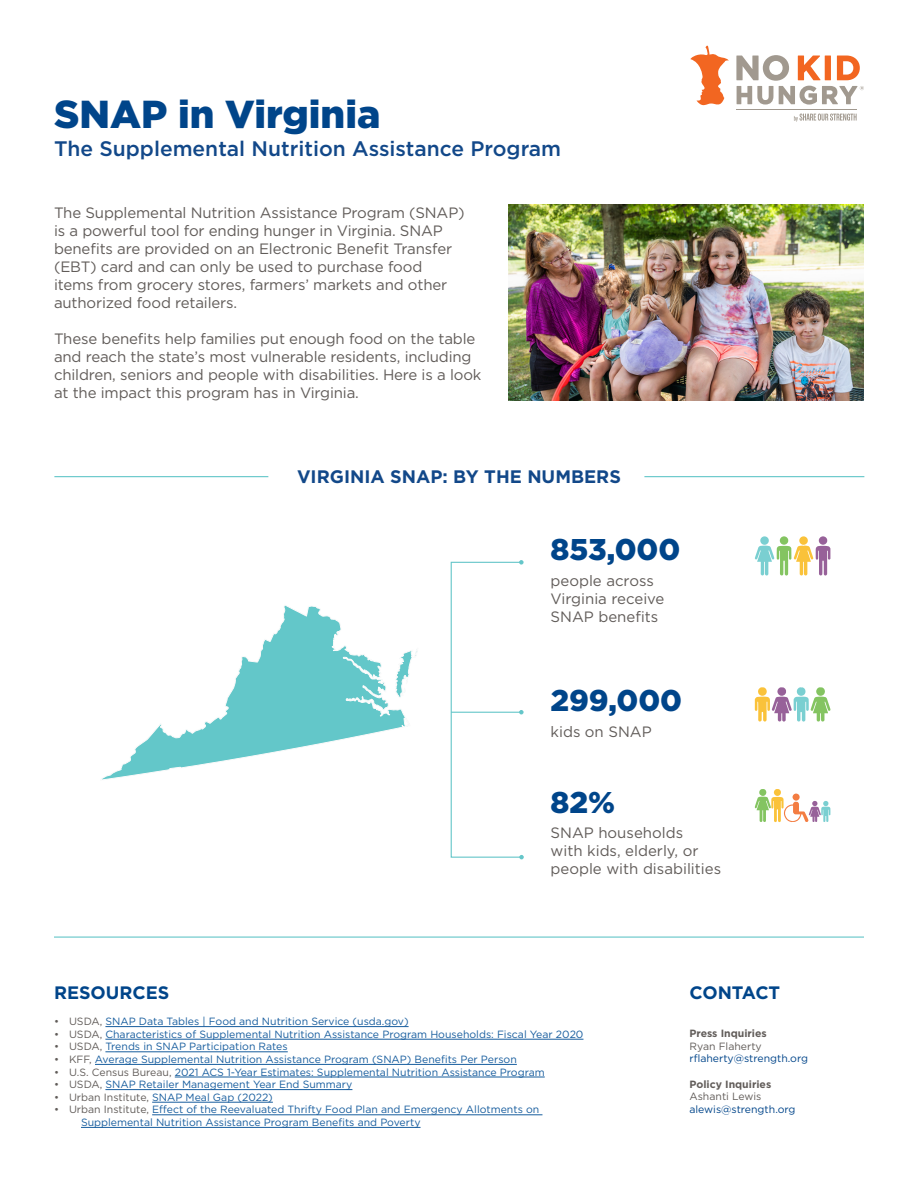
<style>
.page{position:relative;width:918px;height:1188px;background:#fff}
.page>*{position:absolute;margin:0;border:0;box-sizing:border-box;transform-origin:0 0}
.t1{font:900 39px "Gotham";color:#00458a}
.Gotham_20_Black{font:900 30px "Gotham";color:#00458a}
.t2{font:500 21px "Gotham";color:#124889}
.Gotham_12_Bold{font:700 18.15px "Gotham";color:#124889}
.t3{font:700 18px "Gotham";color:#00458a}
.t4{font:15px/18px "Gotham";letter-spacing:-.01em;color:#615c59}
.t5{font:10.5px/12.6px "Gotham";color:#175d9e}
.t6{font:10.5px "Gotham";color:#00458a}
.t7{font:700 10.5px "Gotham";color:#615c59}
.t8{font:10.5px "Gotham";color:#615c59}
.s1{color:#615c59}
</style>
<div class="page">
<hr style="left:737px;top:109px;width:120px;height:1px;background:#a1998f">
<svg style="left:690px;top:45px;width:39px;height:61px"></svg>
<svg style="left:736px;top:55px;width:128px;height:50px"></svg>
<svg style="left:794px;top:114px;width:63px;height:8px"></svg>
<img style="left:509px;top:205px;width:355px;height:195px">
<hr style="left:105px;top:1026px;width:304px;height:1px;background:#175d9e">
<hr style="left:105px;top:1039px;width:478px;height:1px;background:#175d9e">
<hr style="left:105px;top:1052px;width:183px;height:1px;background:#175d9e">
<hr style="left:95px;top:1064px;width:422px;height:1px;background:#175d9e">
<hr style="left:175px;top:1077px;width:370px;height:1px;background:#175d9e">
<hr style="left:105px;top:1089px;width:247px;height:1px;background:#175d9e">
<hr style="left:152px;top:1102px;width:121px;height:1px;background:#175d9e">
<hr style="left:152px;top:1115px;width:390px;height:1px;background:#175d9e">
<hr style="left:81px;top:1127px;width:340px;height:1px;background:#175d9e">
<div style="left:451px;top:562px;width:71px;height:296px;border:1px solid #65c6c9"></div>
<svg style="left:519px;top:560px;width:5px;height:5px"></svg>
<svg style="left:519px;top:855px;width:5px;height:4px"></svg>
<hr style="left:451px;top:712px;width:70px;height:1px;background:#65c6c9">
<svg style="left:519px;top:710px;width:5px;height:4px"></svg>
<svg style="left:755px;top:536px;width:75px;height:40px"></svg>
<hr style="left:54px;top:937px;width:810px;height:1px;background:#65c6c9">
<svg style="left:755px;top:789px;width:75px;height:33px"></svg>
<svg style="left:755px;top:687px;width:75px;height:35px"></svg>
<hr style="left:54px;top:476px;width:214px;height:1px;background:#63c7c9">
<hr style="left:644px;top:476px;width:220px;height:1px;background:#63c7c9">
<svg style="left:102px;top:605px;width:316px;height:175px"></svg>
<p class="t1" style="left:54px;top:87px;width:328px">SNAP in Virginia</p>
<p class="t2" style="left:54px;top:135px;width:509px">The Supplemental Nutrition Assistance Program</p>
<p class="t4" style="left:54px;top:203px;width:412px">The Supplemental Nutrition Assistance Program (SNAP) is a powerful tool for ending hunger in Virginia. SNAP benefits are provided on an Electronic Benefit Transfer (EBT) card and can only be used to purchase food items from grocery stores, farmers’ markets and other authorized food retailers.</p>
<p class="t4" style="left:54px;top:329px;width:429px">These benefits help families put enough food on the table and reach the state’s most vulnerable residents, including children, seniors and people with disabilities. Here is a look at the impact this program has in Virginia.</p>
<p class="Gotham_12_Bold" style="left:297px;top:464px;width:325px">VIRGINIA SNAP: BY THE NUMBERS</p>
<p class="Gotham_20_Black" style="left:551px;top:529px;width:131px">853,000</p>
<p class="t4" style="left:551px;top:571px;width:115px">people across<br>Virginia receive<br>SNAP benefits</p>
<p class="Gotham_20_Black" style="left:551px;top:680px;width:133px">299,000</p>
<p class="t4" style="left:551px;top:722px;width:103px">kids on SNAP</p>
<p class="Gotham_20_Black" style="left:551px;top:782px;width:66px">82%</p>
<p class="t4" style="left:551px;top:824px;width:172px">SNAP households<br>with kids, elderly, or people with disabilities</p>
<p class="t3" style="left:54px;top:980px;width:117px">RESOURCES</p>
<p class="t3" style="left:689px;top:980px;width:92px">CONTACT</p>
<p class="t7" style="left:689px;top:1027px;width:79px">Press Inquiries</p>
<p class="t8" style="left:689px;top:1039px;width:74px">Ryan Flaherty</p>
<p class="t6" style="left:689px;top:1052px;width:120px">rflaherty@strength.org</p>
<p class="t7" style="left:689px;top:1077px;width:83px">Policy Inquiries</p>
<p class="t8" style="left:689px;top:1090px;width:74px">Ashanti Lewis</p>
<p class="t6" style="left:689px;top:1102px;width:108px">alewis@strength.org</p>
<p class="t5" style="left:54px;top:1015px;width:356px"><span class="s1">• USDA,</span> SNAP Data Tables | Food and Nutrition Service (usda.gov)</p>
<p class="t5" style="left:54px;top:1028px;width:531px"><span class="s1">• USDA,</span> Characteristics of Supplemental Nutrition Assistance Program Households: Fiscal Year 2020</p>
<p class="t5" style="left:54px;top:1040px;width:235px"><span class="s1">• USDA,</span> Trends in SNAP Participation Rates</p>
<p class="t5" style="left:54px;top:1053px;width:464px"><span class="s1">• KFF,</span> Average Supplemental Nutrition Assistance Program (SNAP) Benefits Per Person</p>
<p class="t5" style="left:54px;top:1065px;width:492px"><span class="s1">• U.S. Census Bureau,</span> 2021 ACS 1-Year Estimates: Supplemental Nutrition Assistance Program</p>
<p class="t5" style="left:54px;top:1078px;width:300px"><span class="s1">• USDA,</span> SNAP Retailer Management Year End Summary</p>
<p class="t5" style="left:54px;top:1091px;width:220px"><span class="s1">• Urban Institute,</span> SNAP Meal Gap (2022)</p>
<p class="t5" style="left:81px;top:1103px;width:460px;text-indent:-27px"><span class="s1">• Urban Institute,</span> Effect of the Reevaluated Thrifty Food Plan and Emergency Allotments on<br>Supplemental Nutrition Assistance Program Benefits and Poverty</p>
</div>
